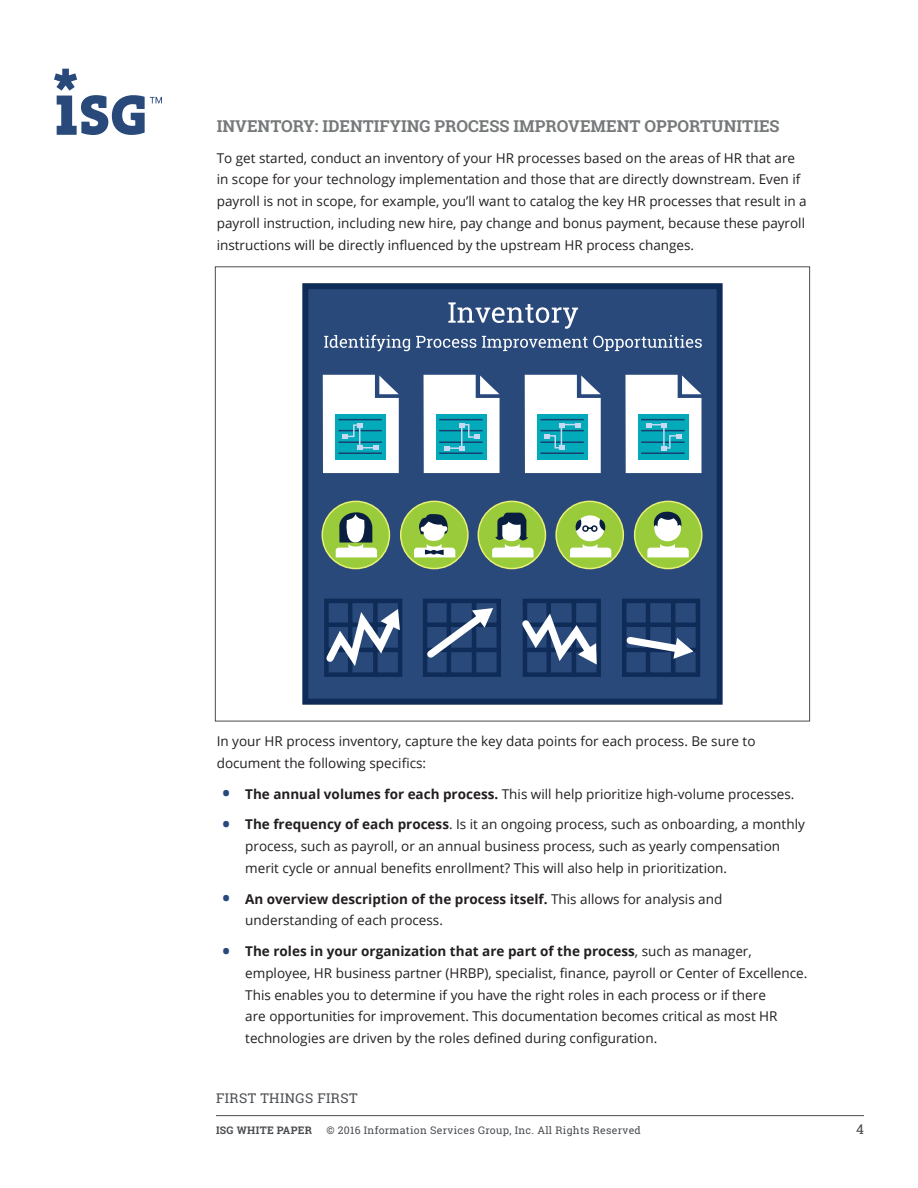
<style>
.page{position:relative;width:918px;height:1188px;background:#fff}
.page>*{position:absolute;margin:0;border:0;box-sizing:border-box;transform-origin:0 0}
.text_headlines{font:700 16.5px "Roboto Slab";color:#76797a}
.text_first_para_afte{font:13.5px/21.8px "Open Sans";color:#231f20}
.text{font:13.5px/21.8px "Open Sans";color:#231f20}
.t1{font:13.5px "Roboto Slab";letter-spacing:.03em;color:#494c50}
.t2{font:10.5px "Roboto Slab";letter-spacing:.03em;color:#494c50}
.t3{font:700 10.5px "Roboto Slab";letter-spacing:.03em;color:#494c50}
.s1{font-size:27px;color:#29497b}
.s2{font-weight:700}
</style>
<div class="page">
<hr style="left:216px;top:1115px;width:648px;height:1px;background:#494c50">
<svg style="left:54px;top:69px;width:108px;height:66px"></svg>
<div style="left:302px;top:283px;width:421px;height:422px;background:#29497b;border:6px solid #0f2b57"></div>
<div style="left:322px;top:501px;width:67px;height:68px;background:#9acb3b;border-radius:50%"></div>
<div style="left:322px;top:501px;width:68px;height:68px;border:2px solid #e8f075;border-radius:50%"></div>
<div style="left:401px;top:501px;width:67px;height:68px;background:#9acb3b;border-radius:50%"></div>
<div style="left:400px;top:501px;width:69px;height:68px;border:2px solid #e8f075;border-radius:50%"></div>
<div style="left:478px;top:501px;width:67px;height:68px;background:#9acb3b;border-radius:50%"></div>
<div style="left:478px;top:501px;width:68px;height:68px;border:2px solid #e8f075;border-radius:50%"></div>
<div style="left:556px;top:501px;width:67px;height:68px;background:#9acb3b;border-radius:50%"></div>
<div style="left:555px;top:501px;width:69px;height:68px;border:2px solid #e8f075;border-radius:50%"></div>
<div style="left:635px;top:501px;width:67px;height:68px;background:#9acb3b;border-radius:50%"></div>
<div style="left:634px;top:501px;width:69px;height:68px;border:2px solid #e8f075;border-radius:50%"></div>
<svg style="left:336px;top:512px;width:41px;height:45px"></svg>
<svg style="left:570px;top:544px;width:41px;height:13px"></svg>
<svg style="left:647px;top:544px;width:42px;height:13px"></svg>
<svg style="left:414px;top:514px;width:41px;height:43px"></svg>
<svg style="left:492px;top:513px;width:42px;height:44px"></svg>
<div style="left:576px;top:515px;width:28px;height:26px;background:#fff;border-radius:50%"></div>
<div style="left:654px;top:515px;width:27px;height:26px;background:#fff;border-radius:50%"></div>
<svg style="left:575px;top:519px;width:31px;height:14px"></svg>
<svg style="left:653px;top:511px;width:29px;height:16px"></svg>
<svg style="left:424px;top:375px;width:277px;height:98px"></svg>
<svg style="left:323px;top:375px;width:76px;height:98px;background:#aad8e1"></svg>
<svg style="left:324px;top:598px;width:376px;height:79px"></svg>
<svg style="left:448px;top:302px;width:130px;height:27px"></svg>
<svg style="left:324px;top:335px;width:86px;height:16px"></svg>
<svg style="left:416px;top:336px;width:60px;height:12px"></svg>
<svg style="left:482px;top:335px;width:220px;height:16px"></svg>
<p class="text_headlines" style="left:217px;top:115px;width:564px">INVENTORY: IDENTIFYING PROCESS IMPROVEMENT OPPORTUNITIES</p>
<p class="text_first_para_afte" style="left:217px;top:147px;width:592px">To get started, conduct an inventory of your HR processes based on the areas of HR that are in scope for your technology implementation and those that are directly downstream. Even if payroll is not in scope, for example, you’ll want to catalog the key HR processes that result in a payroll instruction, including new hire, pay change and bonus payment, because these payroll instructions will be directly influenced by the upstream HR process changes.</p>
<p class="text" style="left:217px;top:730px;width:540px">In your HR process inventory, capture the key data points for each process. Be sure to document the following specifics:</p>
<p class="text_first_para_afte" style="left:221px;top:783px;width:575px"><span class="s1">•</span> <span class="s2">The annual volumes for each process.</span> This will help prioritize high-volume processes.</p>
<p class="text_first_para_afte" style="left:245px;top:813px;width:561px;text-indent:-24px"><span class="s1">•</span> <span class="s2">The frequency of each process</span>. Is it an ongoing process, such as onboarding, a monthly process, such as payroll, or an annual business process, such as yearly compensation merit cycle or annual benefits enrollment? This will also help in prioritization.</p>
<p class="text_first_para_afte" style="left:245px;top:888px;width:479px;text-indent:-24px"><span class="s1">•</span> <span class="s2">An overview description of the process itself.</span> This allows for analysis and understanding of each process.</p>
<p class="text_first_para_afte" style="left:245px;top:940px;width:564px;text-indent:-24px"><span class="s1">•</span> <span class="s2">The roles in your organization that are part of the process</span>, such as manager, employee, HR business partner (HRBP), specialist, finance, payroll or Center of Excellence.<br>This enables you to determine if you have the right roles in each process or if there<br>are opportunities for improvement. This documentation becomes critical as most HR technologies are driven by the roles defined during configuration.</p>
<p class="t1" style="left:216px;top:1088px;width:143px">FIRST THINGS FIRST</p>
<p class="t3" style="left:216px;top:1123px;width:98px">ISG WHITE PAPER</p>
<p class="t2" style="left:326px;top:1123px;width:316px">© 2016 Information Services Group, Inc. All Rights Reserved</p>
<p class="t1" style="left:856px;top:1120px;width:9px">4</p>
</div>
